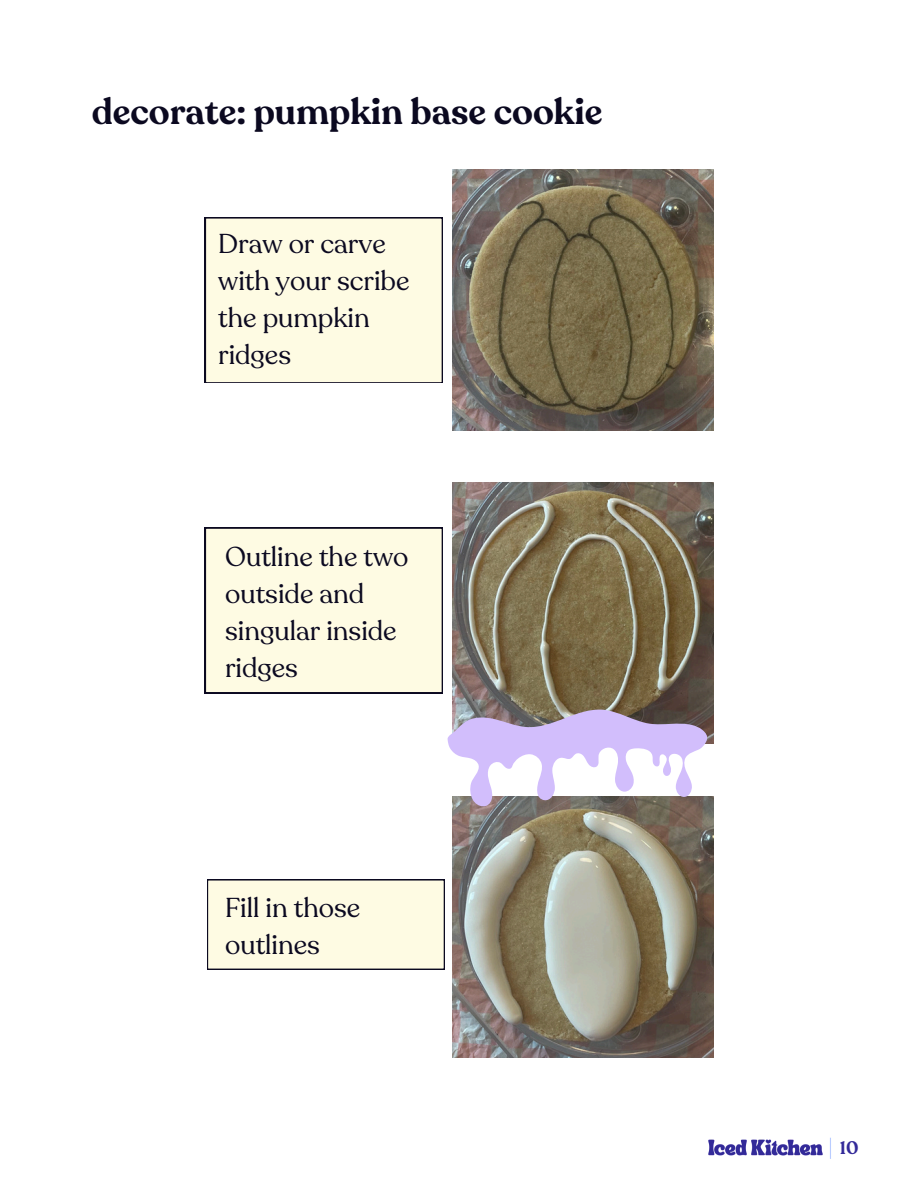
<style>
.page{position:relative;width:918px;height:1188px;background:#fff}
.page>*{position:absolute;margin:0;border:0;box-sizing:border-box;transform-origin:0 0}
.t1{font:600 36px "Recoleta";color:#0b0920}
.t2{font:27px/37.2px "Recoleta";color:#0b0920}
.t3{font:600 18px "Recoleta";color:#332a99}
</style>
<div class="page">
<img style="left:708px;top:1139px;width:115px;height:17px">
<svg style="left:830px;top:1138px;width:1px;height:21px"></svg>
<img style="left:452px;top:169px;width:261px;height:261px">
<img style="left:452px;top:796px;width:261px;height:261px">
<div style="left:207px;top:879px;width:237px;height:90px;background:#fefbe3"></div>
<img style="left:452px;top:483px;width:261px;height:261px">
<svg style="left:447px;top:708px;width:261px;height:102px"></svg>
<div style="left:205px;top:217px;width:237px;height:166px;background:#fefbe3"></div>
<div style="left:205px;top:528px;width:237px;height:165px;background:#fefbe3"></div>
<p class="t1" style="left:92px;top:88px;width:512px">decorate: pumpkin base cookie</p>
<p class="t2" style="left:218px;top:225px;width:193px">Draw or carve with your scribe the pumpkin ridges</p>
<p class="t2" style="left:225px;top:539px;width:185px">Outline the two outside and singular inside ridges</p>
<p class="t2" style="left:225px;top:889px;width:137px">Fill in those outlines</p>
<p class="t3" style="left:840px;top:1136px;width:20px">10</p>
</div>
